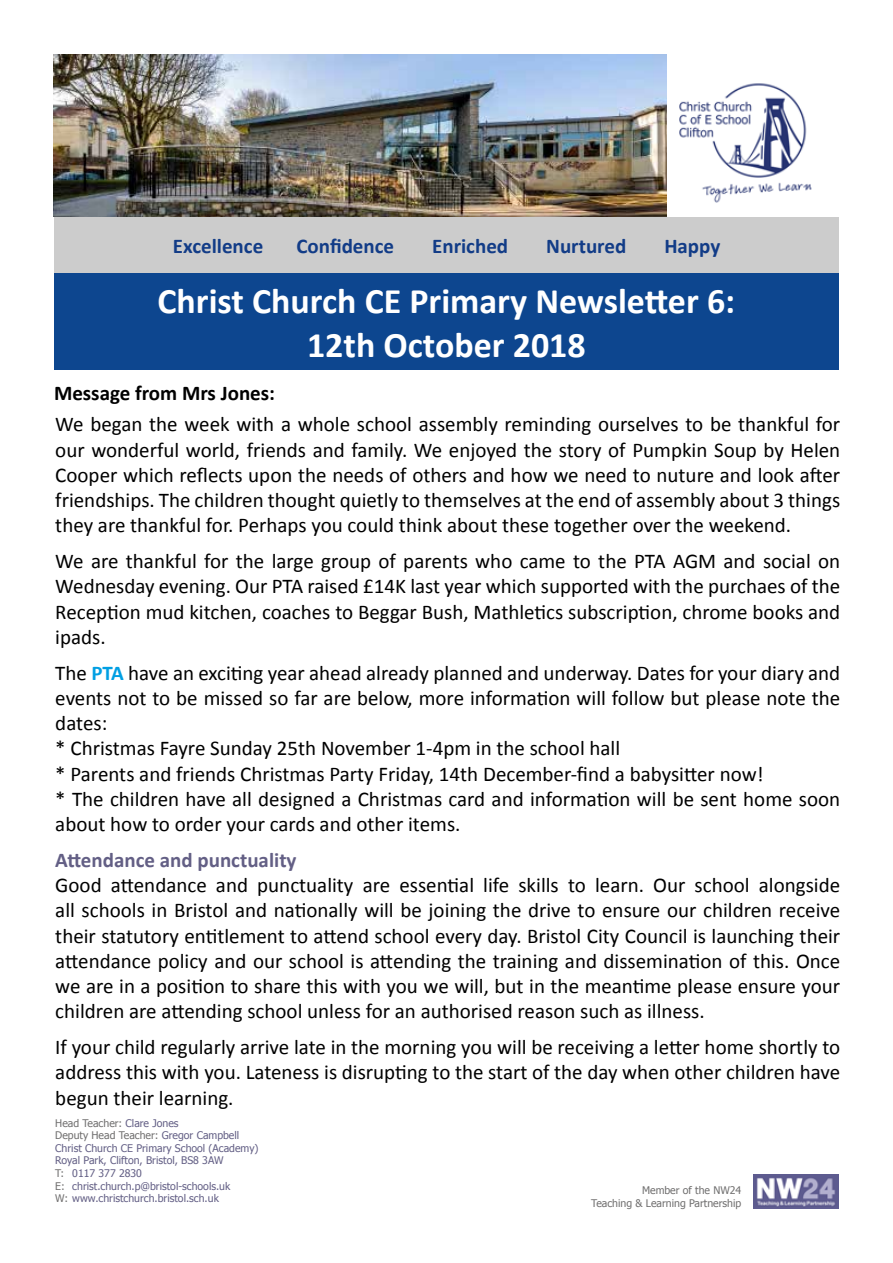
<style>
.page{position:relative;width:893px;height:1263px;background:#fff}
.page>*{position:absolute;margin:0;border:0;box-sizing:border-box;transform-origin:0 0}
.t1{font:700 36px/43.2px "Calibri";color:#fff;text-align:center}
.t2{font:21px/25.2px "Calibri";color:#000;text-align:justify}
.t3{font:700 21px "Calibri";color:#123c87}
.t4{font:700 21px "Calibri";color:#635f85}
.t5{font:700 21px "Calibri";color:#000}
.t6{font:10.5px/12.6px "Tahoma";color:#635f85}
.t7{font:10.5px/12.6px "Tahoma";color:#706f6f;text-align:right}
.s1{font-weight:700;color:#009fe3}
.s2{color:#706f6f}
</style>
<div class="page">
<img style="left:53px;top:54px;width:759px;height:163px">
<img style="left:754px;top:1174px;width:85px;height:35px">
<div style="left:54px;top:217px;width:785px;height:56px;background:#ccc"></div>
<div style="left:54px;top:273px;width:784px;height:97px;background:#0d468f"></div>
<p class="t3" style="left:173px;top:233px;width:92px">Excellence</p>
<p class="t3" style="left:296px;top:233px;width:99px">Confidence</p>
<p class="t3" style="left:432px;top:233px;width:78px">Enriched</p>
<p class="t3" style="left:546px;top:233px;width:82px">Nurtured</p>
<p class="t3" style="left:664px;top:233px;width:58px">Happy</p>
<h1 class="t1" style="left:158px;top:280px;width:579px">Christ Church CE Primary Newsletter 6:<br>12th October 2018</h1>
<p class="t5" style="left:54px;top:379px;width:223px">Message from Mrs Jones:</p>
<p class="t2" style="left:55px;top:412px;width:786px">We began the week with a whole school assembly reminding ourselves to be thankful for our wonderful world, friends and family. We enjoyed the story of Pumpkin Soup by Helen Cooper which reflects upon the needs of others and how we need to nuture and look after friendships. The children thought quietly to themselves at the end of assembly about 3 things they are thankful for. Perhaps you could think about these together over the weekend.</p>
<p class="t2" style="left:55px;top:549px;width:786px">We are thankful for the large group of parents who came to the PTA AGM and social on Wednesday evening. Our PTA raised £14K last year which supported with the purchaes of the Reception mud kitchen, coaches to Beggar Bush, Mathletics subscription, chrome books and ipads.</p>
<p class="t2" style="left:55px;top:660px;width:786px;text-align:left">The <span class="s1">PTA</span> have an exciting year ahead already planned and underway. Dates for your diary and events not to be missed so far are below, more information will follow but please note the dates:<br>* Christmas Fayre Sunday 25th November 1-4pm in the school hall<br>* Parents and friends Christmas Party Friday, 14th December-find a babysitter now!<br>* The children have all designed a Christmas card and information will be sent home soon about how to order your cards and other items.</p>
<p class="t4" style="left:55px;top:847px;width:243px">Attendance and punctuality</p>
<p class="t2" style="left:55px;top:873px;width:786px">Good attendance and punctuality are essential life skills to learn. Our school alongside all schools in Bristol and nationally will be joining the drive to ensure our children receive their statutory entitlement to attend school every day. Bristol City Council is launching their attendance policy and our school is attending the training and dissemination of this. Once we are in a position to share this with you we will, but in the meantime please ensure your children are attending school unless for an authorised reason such as illness.</p>
<p class="t2" style="left:55px;top:1035px;width:786px">If your child regularly arrive late in the morning you will be receiving a letter home shortly to address this with you. Lateness is disrupting to the start of the day when other children have begun their learning.</p>
<p class="t6" style="left:55px;top:1116px;width:205px"><span class="s2">Head Teacher:</span> Clare Jones<br><span class="s2">Deputy Head Teacher:</span> Gregor Campbell Christ Church CE Primary School (Academy)<br>Royal Park, Clifton, Bristol, BS8 3AW<br><span class="s2">T:</span> 0117 377 2830<br><span class="s2">E:</span> christ.church.p@bristol-schools.uk<br><span class="s2">W:</span> www.christchurch.bristol.sch.uk</p>
<p class="t7" style="left:591px;top:1184px;width:152px">Member of the NW24<br>Teaching &amp; Learning Partnership</p>
</div>
